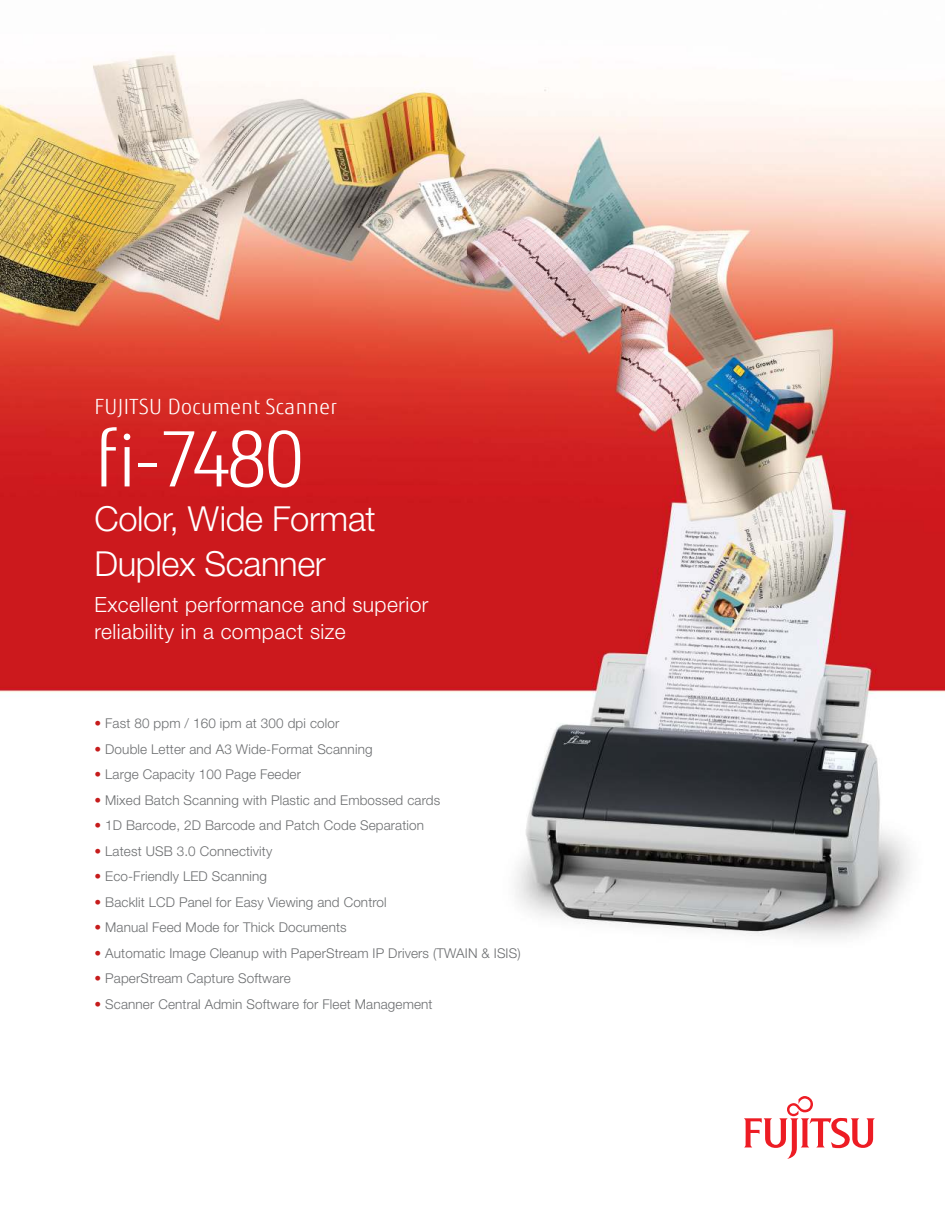
<style>
.page{position:relative;width:945px;height:1215px;background:#fff}
.page>*{position:absolute;margin:0;border:0;box-sizing:border-box;transform-origin:0 0}
.t1{font:300 76.5px "Fujitsu Sans";letter-spacing:-.05em;color:#fff}
.t2{font:300 34.5px/45px "Helvetica Neue";letter-spacing:-.01em;color:#fff}
.t3{font:300 21px/27px "Helvetica Neue";letter-spacing:.02em;color:#fff}
.t4{font:300 21px "Fujitsu Sans";letter-spacing:.02em;color:#fff}
.t5{font:300 13.5px "Helvetica Neue";letter-spacing:.01em;color:#6c6e70}
.s1{color:#c61c1c}
</style>
<div class="page">
<img style="left:0;top:54px;width:945px;height:884px">
<svg style="left:744px;top:1096px;width:131px;height:63px"></svg>
<h3 class="t4" style="left:94px;top:398px;width:244px">FUJITSU Document Scanner</h3>
<h1 class="t1" style="left:94px;top:427px;width:211px">fi-7480</h1>
<h2 class="t2" style="left:94px;top:500px;width:283px">Color, Wide Format<br>Duplex Scanner</h2>
<h3 class="t3" style="left:94px;top:593px;width:336px">Excellent performance and superior reliability in a compact size</h3>
<p class="t5" style="left:94px;top:719px;width:246px"><span class="s1">•</span> Fast 80 ppm / 160 ipm at 300 dpi color</p>
<p class="t5" style="left:94px;top:744px;width:280px"><span class="s1">•</span> Double Letter and A3 Wide-Format Scanning</p>
<p class="t5" style="left:94px;top:770px;width:208px"><span class="s1">•</span> Large Capacity 100 Page Feeder</p>
<p class="t5" style="left:94px;top:795px;width:347px"><span class="s1">•</span> Mixed Batch Scanning with Plastic and Embossed cards</p>
<p class="t5" style="left:94px;top:821px;width:331px"><span class="s1">•</span> 1D Barcode, 2D Barcode and Patch Code Separation</p>
<p class="t5" style="left:94px;top:846px;width:179px"><span class="s1">•</span> Latest USB 3.0 Connectivity</p>
<p class="t5" style="left:94px;top:872px;width:174px"><span class="s1">•</span> Eco-Friendly LED Scanning</p>
<p class="t5" style="left:94px;top:897px;width:294px"><span class="s1">•</span> Backlit LCD Panel for Easy Viewing and Control</p>
<p class="t5" style="left:94px;top:923px;width:254px"><span class="s1">•</span> Manual Feed Mode for Thick Documents</p>
<p class="t5" style="left:94px;top:948px;width:428px"><span class="s1">•</span> Automatic Image Cleanup with PaperStream IP Drivers (TWAIN &amp; ISIS)</p>
<p class="t5" style="left:94px;top:974px;width:198px"><span class="s1">•</span> PaperStream Capture Software</p>
<p class="t5" style="left:94px;top:999px;width:340px"><span class="s1">•</span> Scanner Central Admin Software for Fleet Management</p>
</div>
